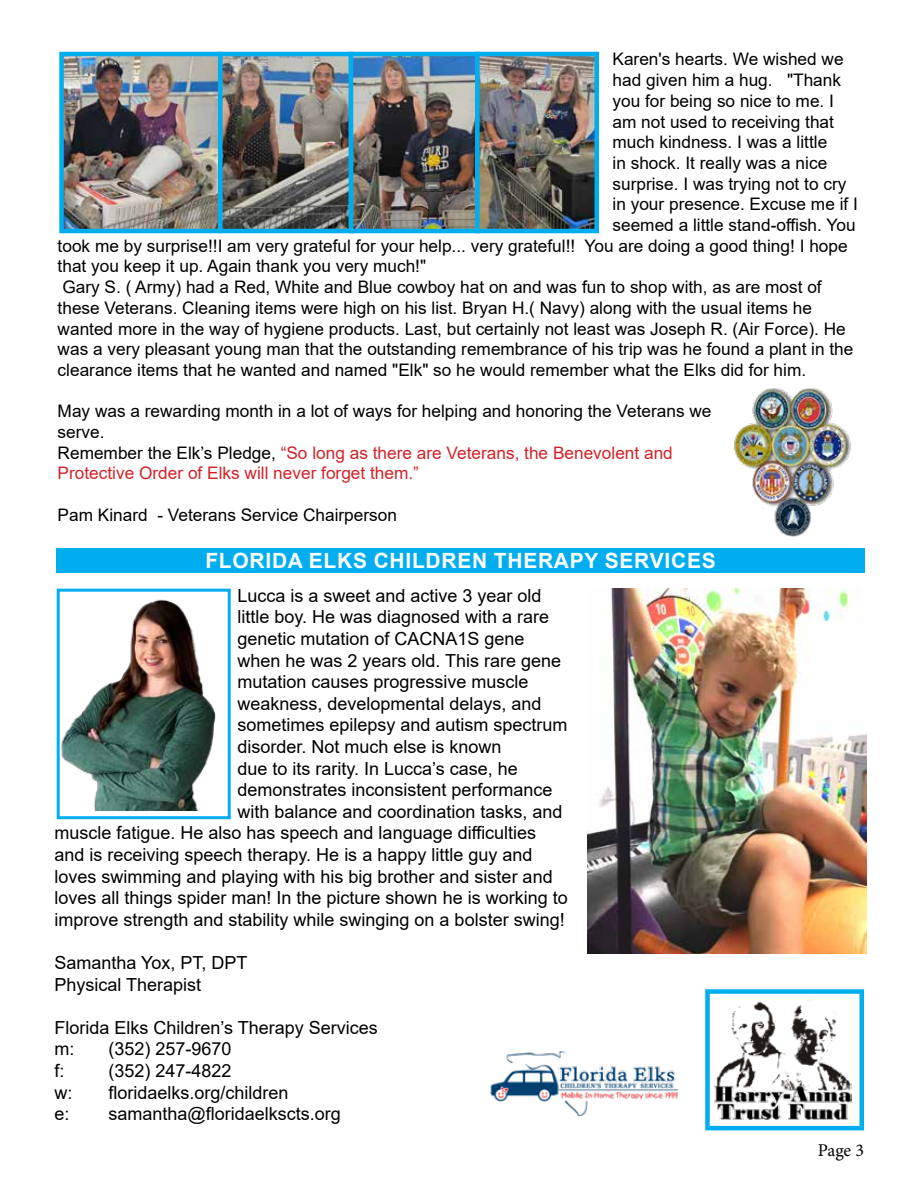
<style>
.page{position:relative;width:918px;height:1188px;background:#fff}
.page>*{position:absolute;margin:0;border:0;box-sizing:border-box;transform-origin:0 0}
.t1{font:700 21px "Arial";letter-spacing:.035em;color:#fff}
.t2{font:18px/21.6px "Arial";color:#000}
.t3{font:18px "Minion Pro";color:#000}
.t4{font:17.25px/20.7px "Arial";color:#000}
.s1{color:#d2232a}
</style>
<div class="page">
<div style="left:56px;top:548px;width:809px;height:24px;background:#00aeef"></div>
<img style="left:61px;top:599px;width:155px;height:211px">
<div style="left:57px;top:589px;width:174px;height:230px;border:3px solid #00aeef"></div>
<img style="left:490px;top:1051px;width:189px;height:66px">
<img style="left:715px;top:999px;width:137px;height:120px">
<div style="left:705px;top:989px;width:159px;height:141px;border:4px solid #00aeef"></div>
<img style="left:734px;top:387px;width:117px;height:150px">
<img style="left:64px;top:57px;width:530px;height:171px">
<div style="left:59px;top:52px;width:164px;height:181px;border:4px solid #00aeef"></div>
<div style="left:218px;top:52px;width:135px;height:181px;border:4px solid #00aeef"></div>
<div style="left:349px;top:52px;width:131px;height:181px;border:4px solid #00aeef"></div>
<div style="left:475px;top:52px;width:124px;height:181px;border:4px solid #00aeef"></div>
<img style="left:587px;top:588px;width:279px;height:365px">
<p class="t4" style="left:613px;top:49px;width:233px">Karen's hearts. We wished we</p>
<p class="t4" style="left:613px;top:70px;width:230px">had given him a hug. "Thank</p>
<p class="t4" style="left:613px;top:90px;width:223px">you for being so nice to me. I</p>
<p class="t4" style="left:613px;top:111px;width:223px">am not used to receiving that</p>
<p class="t4" style="left:613px;top:132px;width:216px">much kindness. I was a little</p>
<p class="t4" style="left:613px;top:152px;width:216px">in shock. It really was a nice</p>
<p class="t4" style="left:613px;top:173px;width:235px">surprise. I was trying not to cry</p>
<p class="t4" style="left:613px;top:194px;width:247px">in your presence. Excuse me if I</p>
<p class="t4" style="left:613px;top:215px;width:245px">seemed a little stand-offish. You</p>
<p class="t4" style="left:58px;top:235px;width:792px">took me by surprise!!I am very grateful for your help... very grateful!! You are doing a good thing! I hope</p>
<p class="t4" style="left:58px;top:256px;width:370px">that you keep it up. Again thank you very much!"</p>
<p class="t4" style="left:62px;top:277px;width:761px">Gary S. ( Army) had a Red, White and Blue cowboy hat on and was fun to shop with, as are most of</p>
<p class="t4" style="left:58px;top:297px;width:756px">these Veterans. Cleaning items were high on his list. Bryan H.( Navy) along with the usual items he</p>
<p class="t4" style="left:58px;top:318px;width:790px">wanted more in the way of hygiene products. Last, but certainly not least was Joseph R. (Air Force). He</p>
<p class="t4" style="left:58px;top:339px;width:797px">was a very pleasant young man that the outstanding remembrance of his trip was he found a plant in the</p>
<p class="t4" style="left:58px;top:359px;width:750px">clearance items that he wanted and named "Elk" so he would remember what the Elks did for him.</p>
<p class="t4" style="left:58px;top:401px;width:655px">May was a rewarding month in a lot of ways for helping and honoring the Veterans we serve.<br>Remember the Elk’s Pledge, <span class="s1">“So long as there are Veterans, the Benevolent and Protective Order of Elks will never forget them.”</span></p>
<p class="t4" style="left:58px;top:504px;width:341px">Pam Kinard - Veterans Service Chairperson</p>
<p class="t1" style="left:205px;top:546px;width:512px">FLORIDA ELKS CHILDREN THERAPY SERVICES</p>
<p class="t2" style="left:237px;top:585px;width:306px">Lucca is a sweet and active 3 year old</p>
<p class="t2" style="left:237px;top:606px;width:313px">little boy. He was diagnosed with a rare</p>
<p class="t2" style="left:237px;top:628px;width:289px">genetic mutation of CACNA1S gene</p>
<p class="t2" style="left:237px;top:649px;width:325px">when he was 2 years old. This rare gene</p>
<p class="t2" style="left:237px;top:671px;width:293px">mutation causes progressive muscle</p>
<p class="t2" style="left:237px;top:693px;width:306px">weakness, developmental delays, and</p>
<p class="t2" style="left:237px;top:714px;width:332px">sometimes epilepsy and autism spectrum</p>
<p class="t2" style="left:237px;top:736px;width:266px">disorder. Not much else is known</p>
<p class="t2" style="left:237px;top:757px;width:282px">due to its rarity. In Lucca’s case, he</p>
<p class="t2" style="left:237px;top:779px;width:317px">demonstrates inconsistent performance</p>
<p class="t2" style="left:237px;top:801px;width:327px">with balance and coordination tasks, and</p>
<p class="t2" style="left:55px;top:822px;width:483px">muscle fatigue. He also has speech and language difficulties</p>
<p class="t2" style="left:55px;top:844px;width:479px">and is receiving speech therapy. He is a happy little guy and</p>
<p class="t2" style="left:55px;top:865px;width:500px">loves swimming and playing with his big brother and sister and</p>
<p class="t2" style="left:55px;top:887px;width:515px">loves all things spider man! In the picture shown he is working to</p>
<p class="t2" style="left:55px;top:909px;width:512px">improve strength and stability while swinging on a bolster swing!</p>
<p class="t2" style="left:55px;top:952px;width:195px">Samantha Yox, PT, DPT<br>Physical Therapist</p>
<p class="t2" style="left:55px;top:1017px;width:325px">Florida Elks Children’s Therapy Services m:</p>
<p class="t2" style="left:109px;top:1038px;width:125px">(352) 257-9670</p>
<p class="t2" style="left:55px;top:1060px;width:12px">f:</p>
<p class="t2" style="left:109px;top:1060px;width:125px">(352) 247-4822</p>
<p class="t2" style="left:55px;top:1081px;width:19px">w:</p>
<p class="t2" style="left:109px;top:1081px;width:182px">floridaelks.org/children</p>
<p class="t2" style="left:55px;top:1103px;width:17px">e:</p>
<p class="t2" style="left:109px;top:1103px;width:234px">samantha@floridaelkscts.org</p>
<p class="t3" style="left:818px;top:1138px;width:48px">Page 3</p>
</div>
